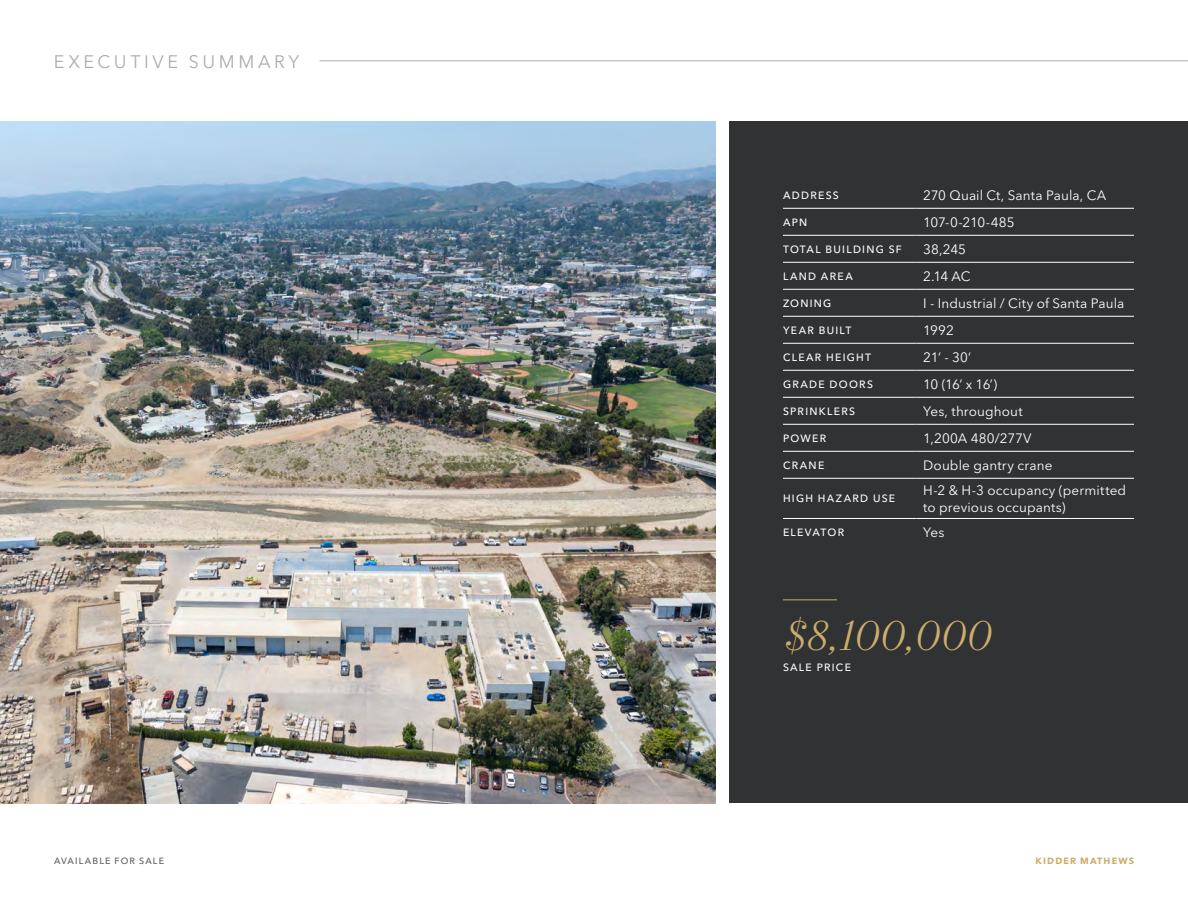
<style>
.page{position:relative;width:1188px;height:918px;background:#fff}
.page>*{position:absolute;margin:0;border:0;box-sizing:border-box;transform-origin:0 0}
.Stat_Italic_-_Gold_2023{font:italic 300 42px "Mort Modern 07";letter-spacing:.01em;color:#cbae6b}
.Section_Identifier_-_Sterling_2023{font:18px "Avenir Next LT Pro";letter-spacing:.2em;color:#afabac}
.Table_Input_-_White_2023{font:13.5px/16.5px "Avenir Next LT Pro";letter-spacing:.01em;color:#fff}
.Table_Input_-_White_2023-2{font:13.5px "Avenir Next LT Pro";letter-spacing:-.025em;color:#fff}
.Table_Column_1_All_Caps_-_White_2023{font:500 10.5px "Avenir Next LT Pro";letter-spacing:.125em;color:#fff}
.Stat_Label_-_White_2023{font:500 10.5px "Avenir Next LT Pro";letter-spacing:.125em;color:#fff}
.t1{font:500 9px "Avenir Next LT Pro";letter-spacing:.13em;color:#5e5d5d}
.t2{font:700 9px "Avenir Next LT Pro";letter-spacing:.13em;color:#cbae6b}
</style>
<div class="page">
<div style="left:729px;top:122px;width:459px;height:681px;background:#313234"></div>
<hr style="left:783px;top:262px;width:133px;height:1px;background:#fff">
<hr style="left:916px;top:262px;width:218px;height:1px;background:#fff">
<hr style="left:783px;top:289px;width:133px;height:1px;background:#fff">
<hr style="left:916px;top:289px;width:218px;height:1px;background:#fff">
<hr style="left:783px;top:316px;width:133px;height:1px;background:#fff">
<hr style="left:916px;top:316px;width:218px;height:1px;background:#fff">
<hr style="left:783px;top:343px;width:133px;height:1px;background:#fff">
<hr style="left:916px;top:343px;width:218px;height:1px;background:#fff">
<hr style="left:783px;top:370px;width:133px;height:1px;background:#fff">
<hr style="left:916px;top:370px;width:218px;height:1px;background:#fff">
<hr style="left:783px;top:397px;width:133px;height:1px;background:#fff">
<hr style="left:916px;top:397px;width:218px;height:1px;background:#fff">
<hr style="left:783px;top:424px;width:133px;height:1px;background:#fff">
<hr style="left:916px;top:424px;width:218px;height:1px;background:#fff">
<hr style="left:783px;top:451px;width:133px;height:1px;background:#fff">
<hr style="left:916px;top:451px;width:218px;height:1px;background:#fff">
<hr style="left:783px;top:478px;width:133px;height:1px;background:#fff">
<hr style="left:916px;top:478px;width:218px;height:1px;background:#fff">
<hr style="left:783px;top:518px;width:133px;height:1px;background:#fff">
<hr style="left:916px;top:518px;width:218px;height:1px;background:#fff">
<hr style="left:783px;top:208px;width:133px;height:1px;background:#fff">
<hr style="left:916px;top:208px;width:218px;height:1px;background:#fff">
<hr style="left:783px;top:235px;width:133px;height:1px;background:#fff">
<hr style="left:916px;top:235px;width:218px;height:1px;background:#fff">
<hr style="left:783px;top:599px;width:54px;height:1px;background:#cbae6b">
<img style="left:0;top:122px;width:716px;height:681px">
<hr style="left:320px;top:60px;width:868px;height:1px;background:#afabac">
<p class="Section_Identifier_-_Sterling_2023" style="left:54px;top:51px;width:247px">EXECUTIVE SUMMARY</p>
<p class="Table_Column_1_All_Caps_-_White_2023" style="left:783px;top:189px;width:57px">ADDRESS</p>
<p class="Table_Input_-_White_2023" style="left:923px;top:187px;width:185px">270 Quail Ct, Santa Paula, CA</p>
<p class="Table_Column_1_All_Caps_-_White_2023" style="left:783px;top:216px;width:26px">APN</p>
<p class="Table_Input_-_White_2023-2" style="left:923px;top:214px;width:93px">107-0-210-485</p>
<p class="Table_Column_1_All_Caps_-_White_2023" style="left:783px;top:243px;width:120px">TOTAL BUILDING SF</p>
<p class="Table_Input_-_White_2023" style="left:923px;top:241px;width:44px">38,245</p>
<p class="Table_Column_1_All_Caps_-_White_2023" style="left:783px;top:270px;width:71px">LAND AREA</p>
<p class="Table_Input_-_White_2023" style="left:923px;top:268px;width:49px">2.14 AC</p>
<p class="Table_Column_1_All_Caps_-_White_2023" style="left:783px;top:297px;width:50px">ZONING</p>
<p class="Table_Input_-_White_2023" style="left:923px;top:295px;width:203px">I - Industrial / City of Santa Paula</p>
<p class="Table_Column_1_All_Caps_-_White_2023" style="left:783px;top:324px;width:70px">YEAR BUILT</p>
<p class="Table_Input_-_White_2023" style="left:923px;top:322px;width:32px">1992</p>
<p class="Table_Column_1_All_Caps_-_White_2023" style="left:783px;top:351px;width:90px">CLEAR HEIGHT</p>
<p class="Table_Input_-_White_2023" style="left:923px;top:349px;width:50px">21’ - 30’</p>
<p class="Table_Column_1_All_Caps_-_White_2023" style="left:783px;top:378px;width:92px">GRADE DOORS</p>
<p class="Table_Input_-_White_2023" style="left:923px;top:376px;width:75px">10 (16’ x 16’)</p>
<p class="Table_Column_1_All_Caps_-_White_2023" style="left:783px;top:405px;width:74px">SPRINKLERS</p>
<p class="Table_Input_-_White_2023" style="left:923px;top:403px;width:101px">Yes, throughout</p>
<p class="Table_Column_1_All_Caps_-_White_2023" style="left:783px;top:432px;width:45px">POWER</p>
<p class="Table_Input_-_White_2023" style="left:923px;top:430px;width:110px">1,200A 480/277V</p>
<p class="Table_Column_1_All_Caps_-_White_2023" style="left:783px;top:459px;width:43px">CRANE</p>
<p class="Table_Input_-_White_2023" style="left:923px;top:457px;width:131px">Double gantry crane</p>
<p class="Table_Column_1_All_Caps_-_White_2023" style="left:783px;top:492px;width:114px">HIGH HAZARD USE</p>
<p class="Table_Input_-_White_2023" style="left:923px;top:482px;width:205px">H-2 &amp; H-3 occupancy (permitted to previous occupants)</p>
<p class="Table_Column_1_All_Caps_-_White_2023" style="left:783px;top:526px;width:63px">ELEVATOR</p>
<p class="Table_Input_-_White_2023" style="left:923px;top:524px;width:23px">Yes</p>
<p class="Stat_Italic_-_Gold_2023" style="left:783px;top:611px;width:209px">$8,100,000</p>
<p class="Stat_Label_-_White_2023" style="left:783px;top:661px;width:69px">SALE PRICE</p>
<p class="t1" style="left:54px;top:855px;width:112px">AVAILABLE FOR SALE</p>
<p class="t2" style="left:1036px;top:855px;width:100px">KIDDER MATHEWS</p>
</div>
